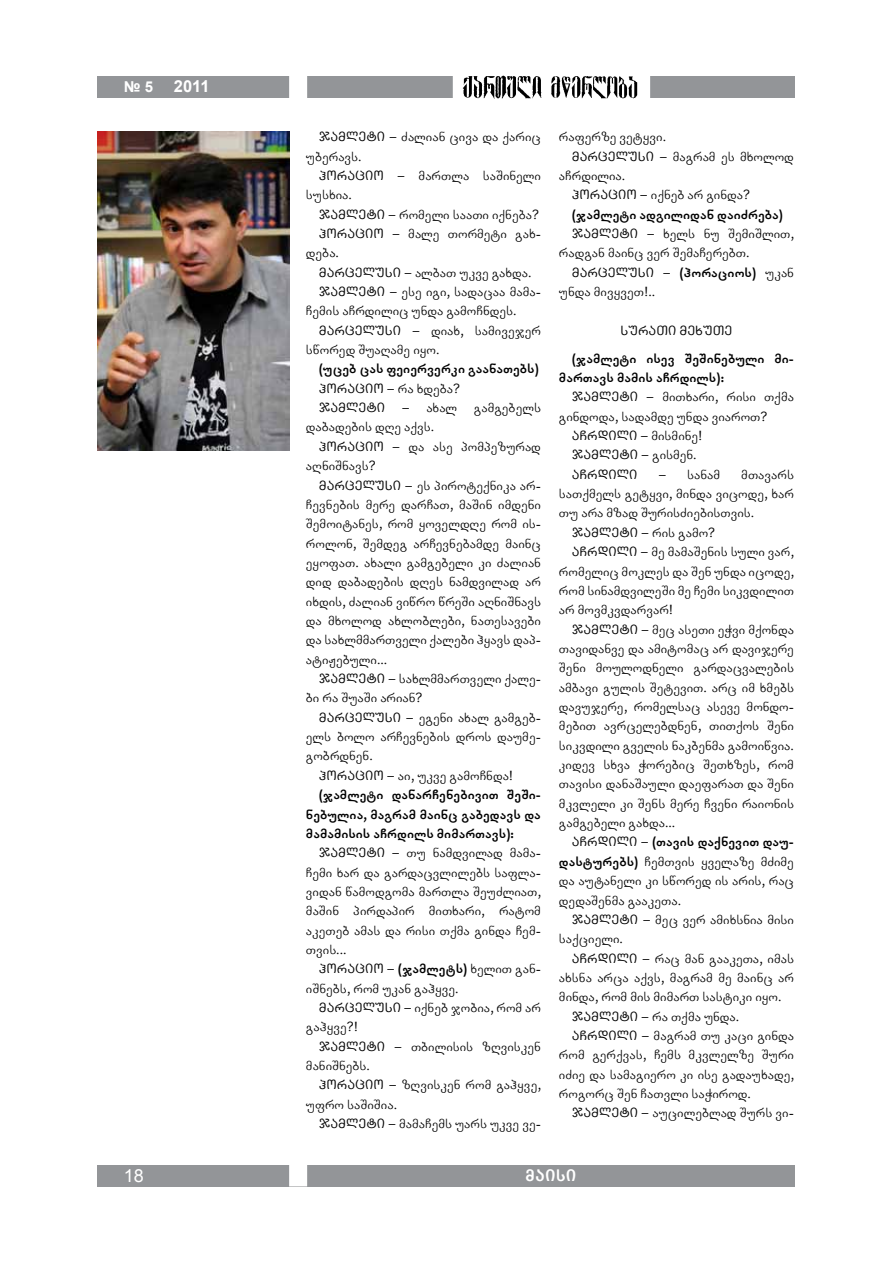
<style>
.page{position:relative;width:893px;height:1263px;background:#fff}
.page>*{position:absolute;margin:0;border:0;box-sizing:border-box;transform-origin:0 0}
.t1{font:18px "Arial";color:#fff}
.t2{font:700 16.5px "Kolhety Mt";color:#fff}
.t3{font:700 16.5px "Arial";color:#fff}
.t4{font:700 15px "Arial";color:#fff}
.t5{font:13.2px/19.4px "Kolhety Normal";color:#000}
.t6{font:700 13.2px/19.4px "Kolhety";color:#000;text-align:justify}
.t7{font:13.2px "Kolhety Mt Normal";color:#000}
.s1{font-family:"Kolhety Mt Normal"}
.s2{font-family:"Kolhety";font-weight:700}
.s3{font-family:"Kolhety Mt Normal";font-weight:400}
.s4{font-family:"Kolhety Normal";font-weight:400}
</style>
<div class="page">
<div style="left:98px;top:76px;width:697px;height:21px;background:#939598"></div>
<div style="left:98px;top:1165px;width:697px;height:21px;background:#939598"></div>
<div style="left:289px;top:74px;width:18px;height:24px;background:#fff;border:2px solid #fff"></div>
<div style="left:289px;top:1165px;width:18px;height:21px;background:#fff;border:2px solid #fff"></div>
<div style="left:453px;top:74px;width:197px;height:26px;background:#fff"></div>
<img style="left:461px;top:75px;width:177px;height:24px">
<img style="left:98px;top:132px;width:191px;height:318px">
<p class="t4" style="left:124px;top:77px;width:31px">№ 5</p>
<p class="t3" style="left:174px;top:75px;width:37px">2011</p>
<p class="t5" style="left:306px;top:128px;width:236px;text-indent:13px"><span class="s1">JAMLETI</span> – ZALIAN CIVA DA QARIC<br>UBERAVS.</p>
<p class="t5" style="left:306px;top:167px;width:236px;text-indent:13px"><span class="s1">HORACIO</span> – MARTLA SASINELI<br>SUSXIA.</p>
<p class="t5" style="left:319px;top:205px;width:222px"><span class="s1">JAMLETI</span> – ROMELI SAATI IQNEBA?</p>
<p class="t5" style="left:319px;top:225px;width:224px"><span class="s1">HORACIO</span> – MALE TORMETI GAX-</p>
<p class="t5" style="left:306px;top:244px;width:35px">DEBA.</p>
<p class="t5" style="left:319px;top:263px;width:214px"><span class="s1">MARCELUSI</span> – ALBAT UKVE GAXDA.</p>
<p class="t5" style="left:319px;top:283px;width:224px"><span class="s1">JAMLETI</span> – ESE IGI, SADACAA MAMA-</p>
<p class="t5" style="left:306px;top:302px;width:212px">CEMIS ACRDILIC UNDA GAMOCNDES.</p>
<p class="t5" style="left:319px;top:322px;width:224px"><span class="s1">MARCELUSI</span> – DIAX, SAMIVEJER</p>
<p class="t5" style="left:306px;top:341px;width:135px">SWORED SUARAME IYO.</p>
<p class="t6" style="left:319px;top:360px;width:222px">(UCEB CAS FEIERVERKI GAANATEBS)</p>
<p class="t5" style="left:319px;top:380px;width:143px"><span class="s1">HORACIO</span> – RA XDEBA?</p>
<p class="t7" style="left:319px;top:401px;width:68px">JAMLETI</p>
<p class="t5" style="left:402px;top:399px;width:57px">– AXAL</p>
<p class="t5" style="left:474px;top:399px;width:69px">GAMGEBELS</p>
<p class="t5" style="left:306px;top:418px;width:130px">DABADEBIS DRE AQVS.</p>
<p class="t5" style="left:319px;top:438px;width:224px"><span class="s1">HORACIO</span> – DA ASE POMPEZURAD</p>
<p class="t5" style="left:306px;top:457px;width:71px">ARNISNAVS?</p>
<p class="t5" style="left:319px;top:476px;width:224px"><span class="s1">MARCELUSI</span> – ES PIROTEQNIKA AR-</p>
<p class="t5" style="left:306px;top:496px;width:237px">CEVNEBIS MERE DARCAT, MASIN IMDENI</p>
<p class="t5" style="left:306px;top:515px;width:237px">SEMOITANES, ROM YOVELDRE ROM IS-</p>
<p class="t5" style="left:306px;top:534px;width:237px">ROLON, SEMDEG ARCEVNEBAMDE MAINC</p>
<p class="t5" style="left:306px;top:554px;width:237px">EYOFAT. AXALI GAMGEBELI KI ZALIAN</p>
<p class="t5" style="left:306px;top:573px;width:236px">DID DABADEBIS DRES NAMDVILAD AR</p>
<p class="t5" style="left:306px;top:592px;width:237px">IXDIS, ZALIAN VIWRO WRESI ARNISNAVS</p>
<p class="t5" style="left:306px;top:612px;width:237px">DA MXOLOD AXLOBLEBI, NATESAVEBI</p>
<p class="t5" style="left:306px;top:631px;width:237px">DA SAXLMMARTVELI QALEBI HYAVS DAP-</p>
<p class="t5" style="left:306px;top:651px;width:83px">ATIJEBULI...</p>
<p class="t5" style="left:319px;top:670px;width:224px"><span class="s1">JAMLETI</span> – SAXLMMARTVELI QALE-</p>
<p class="t5" style="left:306px;top:689px;width:118px">BI RA SUASI ARIAN?</p>
<p class="t5" style="left:319px;top:709px;width:224px"><span class="s1">MARCELUSI</span> – EGENI AXAL GAMGEB-</p>
<p class="t5" style="left:306px;top:728px;width:236px">ELS BOLO ARCEVNEBIS DROS DAUME-</p>
<p class="t5" style="left:306px;top:747px;width:68px">GOBRDNEN.</p>
<p class="t5" style="left:319px;top:767px;width:196px"><span class="s1">HORACIO</span> – AI, UKVE GAMOCNDA!</p>
<p class="t6" style="left:306px;top:786px;width:236px;text-indent:13px">(JAMLETI DANARCENEBIVIT SESI-NEBULIA, MAGRAM MAINC GABEDAVS DA MAMAMISIS ACRDILS MIMARTAVS):</p>
<p class="t5" style="left:306px;top:844px;width:237px;text-align:justify;text-indent:13px"><span class="s1">JAMLETI</span> – TU NAMDVILAD MAMA-CEMI XAR DA GARDACVLILEBS SAFLA-VIDAN WAMODGOMA MARTLA SEUZLIAT, MASIN PIRDAPIR MITXARI, RATOM AKETEB AMAS DA RISI TQMA GINDA CEM-TVIS...</p>
<p class="t5" style="left:306px;top:960px;width:237px;text-indent:13px"><span class="s1">HORACIO</span> – <span class="s2">(JAMLETS)</span> XELIT GAN-<br>ISNEBS, ROM UKAN GAHYVE.</p>
<p class="t5" style="left:306px;top:999px;width:236px;text-indent:13px"><span class="s1">MARCELUSI</span> – IQNEB JOBIA, ROM AR<br>GAHYVE?!</p>
<p class="t5" style="left:306px;top:1038px;width:237px;text-indent:13px"><span class="s1">JAMLETI</span> – TBILISIS ZRVISKEN<br>MANISNEBS.</p>
<p class="t5" style="left:306px;top:1076px;width:236px;text-indent:13px"><span class="s1">HORACIO</span> – ZRVISKEN ROM GAHYVE,<br>UFRO SASISIA.</p>
<p class="t5" style="left:319px;top:1115px;width:224px"><span class="s1">JAMLETI</span> – MAMACEMS UARS UKVE VE-</p>
<p class="t5" style="left:559px;top:128px;width:109px">RAFERZE VETYVI.</p>
<p class="t5" style="left:572px;top:147px;width:224px"><span class="s1">MARCELUSI</span> – MAGRAM ES MXOLOD</p>
<p class="t5" style="left:559px;top:167px;width:68px">ACRDILIA.</p>
<p class="t5" style="left:572px;top:186px;width:180px"><span class="s1">HORACIO</span> – IQNEB AR GINDA?</p>
<p class="t6" style="left:572px;top:205px;width:213px">(JAMLETI ADGILIDAN DAIZREBA)</p>
<p class="t5" style="left:559px;top:225px;width:237px;text-indent:13px"><span class="s1">JAMLETI</span> – XELS NU SEMISLIT,<br>RADGAN MAINC VER SEMACEREBT.</p>
<p class="t6" style="left:572px;top:264px;width:224px"><span class="s3">MARCELUSI</span> <span class="s4">–</span> (HORACIOS) <span class="s4">UKAN</span></p>
<p class="t5" style="left:559px;top:283px;width:98px">UNDA MIVYVET!..</p>
<p class="t7" style="left:620px;top:324px;width:113px">SURATI MEXUTE</p>
<p class="t6" style="left:559px;top:349px;width:235px;text-indent:13px">(JAMLETI ISEV SESINEBULI MI-<br>MARTAVS MAMIS ACRDILS):</p>
<p class="t5" style="left:572px;top:388px;width:224px"><span class="s1">JAMLETI</span> – MITXARI, RISI TQMA</p>
<p class="t5" style="left:559px;top:408px;width:210px">GINDODA, SADAMDE UNDA VIAROT?</p>
<p class="t5" style="left:572px;top:427px;width:132px"><span class="s1">ACRDILI</span> – MISMINE!</p>
<p class="t5" style="left:572px;top:446px;width:126px"><span class="s1">JAMLETI</span> – GISMEN.</p>
<p class="t7" style="left:572px;top:468px;width:67px">ACRDILI</p>
<p class="t5" style="left:658px;top:466px;width:63px">– SANAM</p>
<p class="t5" style="left:741px;top:466px;width:54px">MTAVARS</p>
<p class="t5" style="left:559px;top:485px;width:237px">SATQMELS GETYVI, MINDA VICODE, XAR</p>
<p class="t5" style="left:559px;top:504px;width:197px">TU ARA MZAD SURISZIEBISTVIS.</p>
<p class="t5" style="left:572px;top:524px;width:145px"><span class="s1">JAMLETI</span> – RIS GAMO?</p>
<p class="t5" style="left:572px;top:543px;width:224px"><span class="s1">ACRDILI</span> – ME MAMASENIS SULI VAR,</p>
<p class="t5" style="left:559px;top:562px;width:236px">ROMELIC MOKLES DA SEN UNDA ICODE,</p>
<p class="t5" style="left:559px;top:582px;width:237px">ROM SINAMDVILESI ME CEMI SIKVDILIT</p>
<p class="t5" style="left:559px;top:601px;width:116px">AR MOVMKVDARVAR!</p>
<p class="t5" style="left:572px;top:620px;width:224px"><span class="s1">JAMLETI</span> – MEC ASETI EWVI MQONDA</p>
<p class="t5" style="left:559px;top:640px;width:236px">TAVIDANVE DA AMITOMAC AR DAVIJERE</p>
<p class="t5" style="left:559px;top:659px;width:237px">SENI MOULODNELI GARDACVALEBIS</p>
<p class="t5" style="left:559px;top:678px;width:237px">AMBAVI GULIS SETEVIT. ARC IM XMEBS</p>
<p class="t5" style="left:559px;top:698px;width:237px">DAVUJERE, ROMELSAC ASEVE MONDO-</p>
<p class="t5" style="left:559px;top:717px;width:237px">MEBIT AVRCELEBDNEN, TITQOS SENI</p>
<p class="t5" style="left:559px;top:736px;width:237px">SIKVDILI GVELIS NAKBENMA GAMOIWVIA.</p>
<p class="t5" style="left:559px;top:756px;width:237px">KIDEV SXVA WOREBIC SETXZES, ROM</p>
<p class="t5" style="left:559px;top:775px;width:237px">TAVISI DANASAULI DAEFARAT DA SENI</p>
<p class="t5" style="left:559px;top:795px;width:237px">MKVLELI KI SENS MERE CVENI RAIONIS</p>
<p class="t5" style="left:559px;top:814px;width:118px">GAMGEBELI GAXDA...</p>
<p class="t6" style="left:572px;top:833px;width:224px"><span class="s3">ACRDILI</span> <span class="s4">–</span> (TAVIS DAQNEVIT DAU-</p>
<p class="t5" style="left:559px;top:853px;width:237px;text-align:justify"><span class="s2">DASTUREBS)</span> CEMTVIS YVELAZE MZIME DA AUTANELI KI SWORED IS ARIS, RAC DEDASENMA GAAKETA.</p>
<p class="t5" style="left:559px;top:911px;width:237px;text-indent:13px"><span class="s1">JAMLETI</span> – MEC VER AMIXSNIA MISI<br>SAQCIELI.</p>
<p class="t5" style="left:572px;top:949px;width:224px"><span class="s1">ACRDILI</span> – RAC MAN GAAKETA, IMAS</p>
<p class="t5" style="left:559px;top:969px;width:237px">AXSNA ARCA AQVS, MAGRAM ME MAINC AR</p>
<p class="t5" style="left:559px;top:988px;width:224px">MINDA, ROM MIS MIMART SASTIKI IYO.</p>
<p class="t5" style="left:572px;top:1007px;width:169px"><span class="s1">JAMLETI</span> – RA TQMA UNDA.</p>
<p class="t5" style="left:572px;top:1027px;width:224px"><span class="s1">ACRDILI</span> – MAGRAM TU KACI GINDA</p>
<p class="t5" style="left:559px;top:1046px;width:237px">ROM GERQVAS, CEMS MKVLELZE SURI</p>
<p class="t5" style="left:559px;top:1065px;width:237px">IZIE DA SAMAGIERO KI ISE GADAUXADE,</p>
<p class="t5" style="left:559px;top:1085px;width:194px">ROGORC SEN CATVLI SAWIROD.</p>
<p class="t5" style="left:572px;top:1104px;width:224px"><span class="s1">JAMLETI</span> – AUCILEBLAD SURS VI-</p>
<h1 class="t1" style="left:124px;top:1164px;width:22px">18</h1>
<p class="t2" style="left:525px;top:1167px;width:53px">MAISI</p>
</div>
